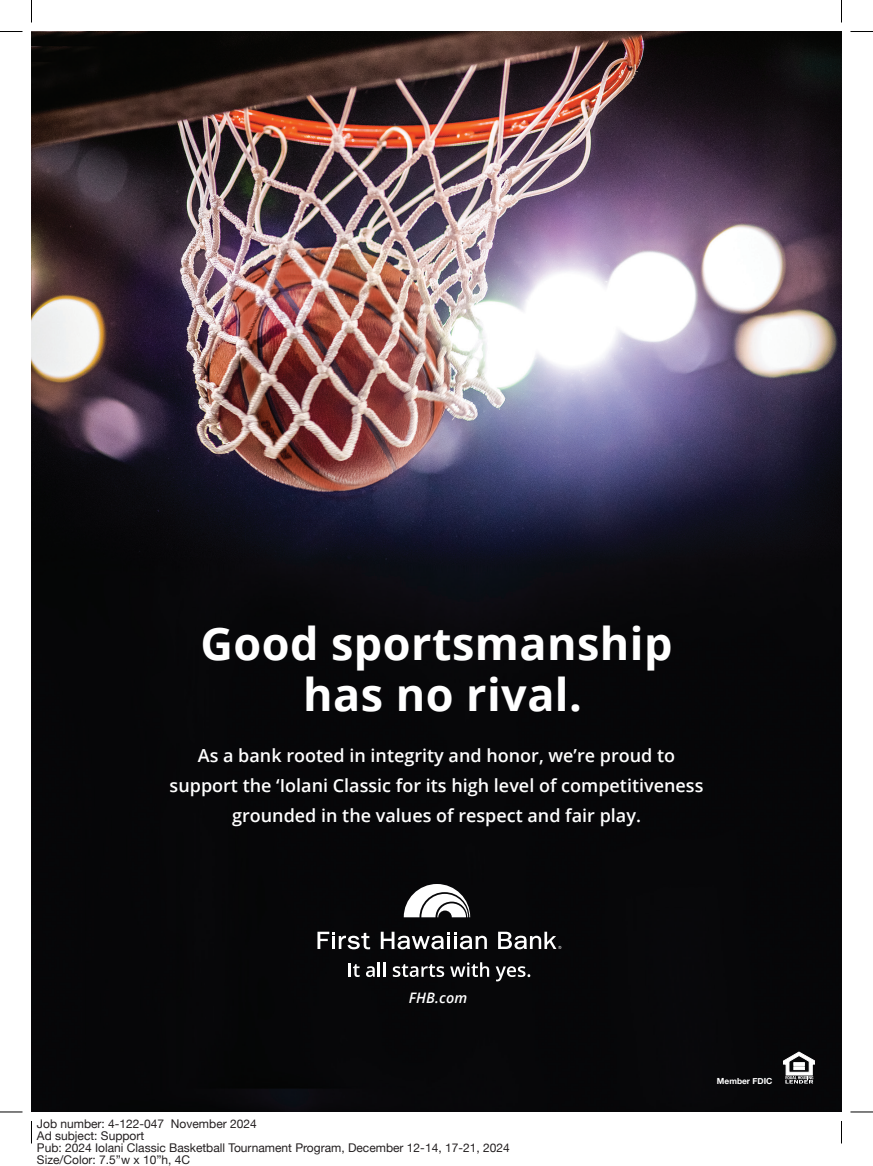
<style>
.page{position:relative;width:873px;height:1166px;background:#fff}
.page>*{position:absolute;margin:0;border:0;box-sizing:border-box;transform-origin:0 0}
.t1{font:700 45px/51px "Open Sans";letter-spacing:.01em;color:#fff;text-align:center}
.t2{font:600 18px/30px "Open Sans";color:#fff;text-align:center}
.t3{font:italic 600 14.4px "Open Sans";letter-spacing:.01em;color:#fff}
.t4{font:12px/12px "Helvetica Neue";color:#231f20}
.t5{font:700 8.4px "Helvetica Neue";color:#fff}
</style>
<div class="page">
<img style="left:32px;top:32px;width:810px;height:1079px">
<svg style="left:783px;top:1051px;width:31px;height:32px"></svg>
<svg style="left:404px;top:884px;width:66px;height:33px"></svg>
<svg style="left:317px;top:931px;width:53px;height:18px"></svg>
<svg style="left:381px;top:931px;width:106px;height:18px"></svg>
<svg style="left:498px;top:931px;width:63px;height:18px"></svg>
<svg style="left:349px;top:963px;width:11px;height:14px"></svg>
<svg style="left:366px;top:962px;width:19px;height:15px"></svg>
<svg style="left:393px;top:964px;width:51px;height:13px"></svg>
<svg style="left:450px;top:962px;width:39px;height:15px"></svg>
<svg style="left:496px;top:966px;width:34px;height:15px"></svg>
<svg style="left:0;top:31px;width:22px;height:1px"></svg>
<svg style="left:850px;top:31px;width:23px;height:1px"></svg>
<svg style="left:0;top:1111px;width:22px;height:1px"></svg>
<svg style="left:850px;top:1111px;width:23px;height:1px"></svg>
<svg style="left:31px;top:0;width:1px;height:22px"></svg>
<svg style="left:31px;top:1121px;width:1px;height:22px"></svg>
<svg style="left:841px;top:0;width:1px;height:22px"></svg>
<svg style="left:841px;top:1121px;width:1px;height:22px"></svg>
<h1 class="t1" style="left:200px;top:617px;width:474px">Good sportsmanship has no rival.</h1>
<h2 class="t2" style="left:170px;top:740px;width:535px">As a bank rooted in integrity and honor, we’re proud to support the ‘Iolani Classic for its high level of competitiveness grounded in the values of respect and fair play.</h2>
<p class="t3" style="left:409px;top:987px;width:60px">FHB.com</p>
<p class="t4" style="left:37px;top:1118px;width:474px">Job number: 4-122-047 November 2024<br>Ad subject: Support<br>Pub: 2024 Iolani Classic Basketball Tournament Program, December 12-14, 17-21, 2024<br>Size/Color: 7.5”w x 10”h, 4C</p>
<p class="t5" style="left:717px;top:1074px;width:57px">Member FDIC</p>
</div>
